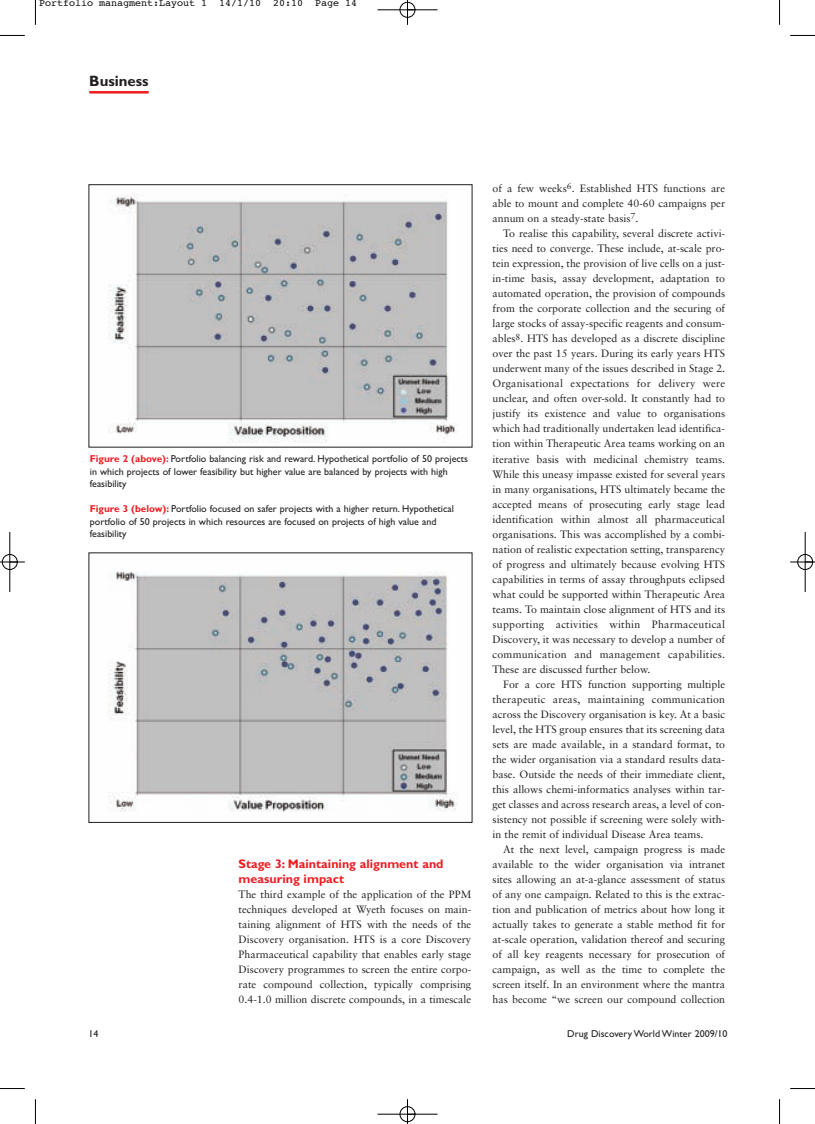
<style>
.page{position:relative;width:815px;height:1124px;background:#fff}
.page>*{position:absolute;margin:0;border:0;box-sizing:border-box;transform-origin:0 0}
.t1{font:700 15px "Gill Sans";color:#231f20}
.t2{font:700 12.5px/15px "Gill Sans";color:#ee1d23}
.t3{font:10.62px/15px "Sabon";color:#231f20;text-align:justify}
.t4{font:10px/12.5px "Gill Sans";color:#231f20}
.t5{font:10px "Courier";color:#000}
.s1{font-weight:700;color:#ee1d23}
</style>
<div class="page">
<hr style="left:89px;top:91px;width:60px;height:2px;background:#ee1d23">
<img style="left:108px;top:194px;width:349px;height:249px">
<img style="left:108px;top:571px;width:350px;height:241px">
<svg style="left:35px;top:0;width:1px;height:25px"></svg>
<svg style="left:0;top:35px;width:25px;height:1px"></svg>
<svg style="left:779px;top:0;width:1px;height:25px"></svg>
<svg style="left:790px;top:35px;width:25px;height:1px"></svg>
<svg style="left:35px;top:1099px;width:1px;height:24px"></svg>
<svg style="left:0;top:1088px;width:25px;height:1px"></svg>
<svg style="left:779px;top:1099px;width:1px;height:24px"></svg>
<svg style="left:790px;top:1088px;width:25px;height:1px"></svg>
<div style="left:400px;top:2px;width:15px;height:16px;border:1px solid #fff;border-radius:50%"></div>
<div style="left:2px;top:554px;width:16px;height:15px;border:1px solid #fff;border-radius:50%"></div>
<div style="left:797px;top:554px;width:16px;height:15px;border:1px solid #fff;border-radius:50%"></div>
<hr style="left:377px;top:10px;width:60px;height:1px;background:#000">
<hr style="left:377px;top:1113px;width:60px;height:1px;background:#000">
<hr style="left:10px;top:532px;width:1px;height:60px;background:#000">
<hr style="left:805px;top:532px;width:1px;height:60px;background:#000">
<svg style="left:407px;top:0;width:1px;height:25px"></svg>
<svg style="left:407px;top:1099px;width:1px;height:24px"></svg>
<svg style="left:0;top:561px;width:25px;height:1px"></svg>
<svg style="left:790px;top:561px;width:25px;height:1px"></svg>
<div style="left:400px;top:2px;width:15px;height:15px;border:1px solid #000;border-radius:50%"></div>
<div style="left:400px;top:1106px;width:15px;height:15px;border:1px solid #000;border-radius:50%"></div>
<div style="left:2px;top:554px;width:15px;height:15px;border:1px solid #000;border-radius:50%"></div>
<div style="left:798px;top:554px;width:15px;height:15px;border:1px solid #000;border-radius:50%"></div>
<p class="t5" style="left:39px;top:-1px;width:320px">Portfolio managment:Layout 1 14/1/10 20:10 Page 14</p>
<h1 class="t1" style="left:89px;top:75px;width:61px">Business</h1>
<p class="t4" style="left:90px;top:453px;width:380px"><span class="s1">Figure 2 (above):</span> Portfolio balancing risk and reward. Hypothetical portfolio of 50 projects in which projects of lower feasibility but higher value are balanced by projects with high feasibility</p>
<p class="t4" style="left:90px;top:503px;width:366px"><span class="s1">Figure 3 (below):</span> Portfolio focused on safer projects with a higher return. Hypothetical portfolio of 50 projects in which resources are focused on projects of high value and feasibility</p>
<p class="t2" style="left:239px;top:857px;width:206px">Stage 3: Maintaining alignment and measuring impact</p>
<p class="t3" style="left:239px;top:887px;width:234px">The third example of the application of the PPM techniques developed at Wyeth focuses on main&shy;taining alignment of HTS with the needs of the Discovery organisation. HTS is a core Discovery Pharmaceutical capability that enables early stage Discovery programmes to screen the entire corpo&shy;rate compound collection, typically comprising 0.4-1.0 million discrete compounds, in a timescale</p>
<p class="t3" style="left:493px;top:182px;width:234px">of a few weeks<sup>6</sup>. Established HTS functions are able to mount and complete 40-60 campaigns per annum on a steady-state basis<sup>7</sup>.</p>
<p class="t3" style="left:493px;top:227px;width:234px;text-indent:11px">To realise this capability, several discrete activi&shy;ties need to converge. These include, at-scale pro&shy;tein expression, the provision of live cells on a just&shy;in-time basis, assay development, adaptation to automated operation, the provision of compounds from the corporate collection and the securing of large stocks of assay-specific reagents and consum&shy;ables<sup>8</sup>. HTS has developed as a discrete discipline over the past 15 years. During its early years HTS underwent many of the issues described in Stage 2.<br>Organisational expectations for delivery were unclear, and often over-sold. It constantly had to justify its existence and value to organisations which had traditionally undertaken lead identifica&shy;tion within Therapeutic Area teams working on an iterative basis with medicinal chemistry teams.<br>While this uneasy impasse existed for several years in many organisations, HTS ultimately became the accepted means of prosecuting early stage lead identification within almost all pharmaceutical organisations. This was accomplished by a combi&shy;nation of realistic expectation setting, transparency of progress and ultimately because evolving HTS capabilities in terms of assay throughputs eclipsed what could be supported within Therapeutic Area teams. To maintain close alignment of HTS and its supporting activities within Pharmaceutical Discovery, it was necessary to develop a number of communication and management capabilities.<br>These are discussed further below.</p>
<p class="t3" style="left:493px;top:677px;width:234px;text-indent:11px">For a core HTS function supporting multiple therapeutic areas, maintaining communication across the Discovery organisation is key. At a basic level, the HTS group ensures that its screening data sets are made available, in a standard format, to the wider organisation via a standard results data&shy;base. Outside the needs of their immediate client, this allows chemi-informatics analyses within tar&shy;get classes and across research areas, a level of con&shy;sistency not possible if screening were solely with&shy;in the remit of individual Disease Area teams.</p>
<p class="t3" style="left:493px;top:842px;width:234px;text-indent:11px">At the next level, campaign progress is made available to the wider organisation via intranet sites allowing an at-a-glance assessment of status of any one campaign. Related to this is the extrac&shy;tion and publication of metrics about how long it actually takes to generate a stable method fit for at-scale operation, validation thereof and securing of all key reagents necessary for prosecution of campaign, as well as the time to complete the screen itself. In an environment where the mantra has become “we screen our compound collection</p>
<p class="t4" style="left:89px;top:1028px;width:11px">14</p>
<p class="t4" style="left:567px;top:1028px;width:162px">Drug Discovery World Winter 2009/10</p>
</div>
